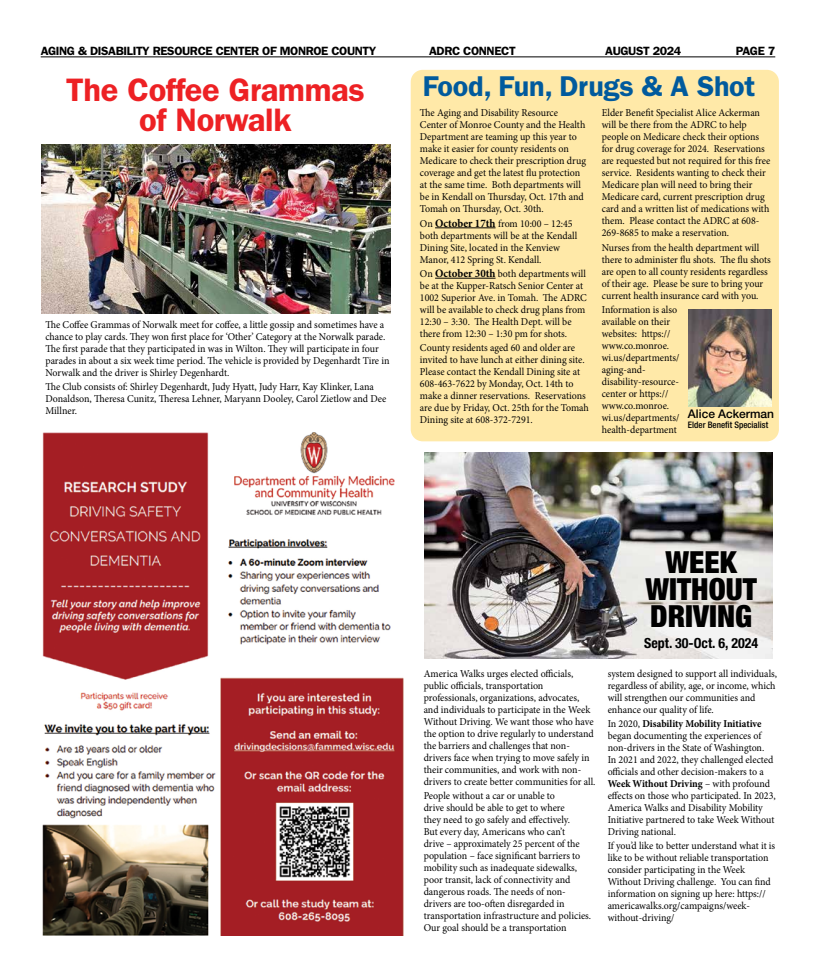
<style>
.page{position:relative;width:820px;height:972px;background:#fff}
.page>*{position:absolute;margin:0;border:0;box-sizing:border-box;transform-origin:0 0}
.t1{font:600 32.6px/30.5px "ITC Franklin Gothic Std";letter-spacing:-.01em;color:#ed2124;text-align:center}
.t2{font:900 condensed 30.5px/27.3px "Helvetica Neue LT Std";color:#000;text-align:center}
.t3{font:600 28.7px "ITC Franklin Gothic Std";letter-spacing:-.01em;color:#005a9d}
.t4{font:700 condensed 14px "Helvetica Neue LT Std";color:#000}
.t5{font:600 12px "ITC Franklin Gothic Std";letter-spacing:-.03em;color:#000}
.t6{font:500 12px "Helvetica Neue LT Std";color:#000}
.t7{font:10.5px/12px "Minion Pro";color:#000;scale:.95 1}
.t8{font:500 condensed 9px "Helvetica Neue LT Std";color:#000}
.s1{font-weight:700;font-size:11.5px}
.s2{font-weight:700}
</style>
<div class="page">
<hr style="left:41px;top:56px;width:734px;height:1px;background:#000">
<div style="left:410px;top:70px;width:368px;height:371px;background:#ffe9a8;border-radius:12px"></div>
<hr style="left:435px;top:228px;width:60px;height:1px;background:#000">
<hr style="left:435px;top:278px;width:60px;height:1px;background:#000">
<img style="left:42px;top:432px;width:361px;height:504px">
<img style="left:41px;top:144px;width:349px;height:169px">
<img style="left:424px;top:453px;width:347px;height:206px">
<img style="left:688px;top:310px;width:83px;height:96px">
<p class="t5" style="left:41px;top:44px;width:337px">AGING &amp; DISABILITY RESOURCE CENTER OF MONROE COUNTY</p>
<p class="t5" style="left:429px;top:44px;width:88px">ADRC CONNECT</p>
<p class="t5" style="left:605px;top:44px;width:78px">AUGUST 2024</p>
<p class="t5" style="left:735px;top:44px;width:41px">PAGE 7</p>
<h1 class="t1" style="left:66px;top:74px;width:300px">The Coffee Grammas of Norwalk</h1>
<p class="t7" style="left:45px;top:319px;width:364px">The Coffee Grammas of Norwalk meet for coffee, a little gossip and sometimes have a chance to play cards. They won first place for ‘Other’ Category at the Norwalk parade.<br>The first parade that they participated in was in Wilton. They will participate in four parades in about a six week time period. The vehicle is provided by Degenhardt Tire in Norwalk and the driver is Shirley Degenhardt.</p>
<p class="t7" style="left:45px;top:381px;width:360px">The Club consists of: Shirley Degenhardt, Judy Hyatt, Judy Harr, Kay Klinker, Lana<br>Donaldson, Theresa Cunitz, Theresa Lehner, Maryann Dooley, Carol Zietlow and Dee<br>Millner.</p>
<h3 class="t3" style="left:423px;top:70px;width:334px">Food, Fun, Drugs &amp; A Shot</h3>
<p class="t7" style="left:420px;top:107px;width:176px">The Aging and Disability Resource Center of Monroe County and the Health Department are teaming up this year to make it easier for county residents on Medicare to check their prescription drug coverage and get the latest flu protection at the same time. Both departments will be in Kendall on Thursday, Oct. 17th and Tomah on Thursday, Oct. 30th.</p>
<p class="t7" style="left:420px;top:217px;width:167px">On <span class="s1">October 17th</span> from 10:00 – 12:45 both departments will be at the Kendall Dining Site, located in the Kenview Manor, 412 Spring St. Kendall.</p>
<p class="t7" style="left:420px;top:268px;width:177px">On <span class="s1">October 30th</span> both departments will be at the Kupper-Ratsch Senior Center at 1002 Superior Ave. in Tomah. The ADRC will be available to check drug plans from 12:30 – 3:30. The Health Dept. will be there from 12:30 – 1:30 pm for shots.</p>
<p class="t7" style="left:420px;top:342px;width:179px">County residents aged 60 and older are invited to have lunch at either dining site.<br>Please contact the Kendall Dining site at 608-463-7622 by Monday, Oct. 14th to make a dinner reservations. Reservations are due by Friday, Oct. 25th for the Tomah Dining site at 608-372-7291.</p>
<p class="t7" style="left:601px;top:107px;width:179px">Elder Benefit Specialist Alice Ackerman will be there from the ADRC to help people on Medicare check their options for drug coverage for 2024. Reservations are requested but not required for this free service. Residents wanting to check their Medicare plan will need to bring their Medicare card, current prescription drug card and a written list of medications with them. Please contact the ADRC at 608- 269-8685 to make a reservation.</p>
<p class="t7" style="left:601px;top:241px;width:179px">Nurses from the health department will there to administer flu shots. The flu shots are open to all county residents regardless of their age. Please be sure to bring your current health insurance card with you.</p>
<p class="t7" style="left:601px;top:304px;width:83px">Information is also available on their websites: https:// www.co.monroe. wi.us/departments/ aging-and&shy;disability-resource&shy;center or https:// www.co.monroe. wi.us/departments/ health-department</p>
<p class="t6" style="left:687px;top:407px;width:88px">Alice Ackerman</p>
<p class="t8" style="left:687px;top:420px;width:82px">Elder Benefit Specialist</p>
<p class="t7" style="left:423px;top:667px;width:182px">America Walks urges elected officials, public officials, transportation professionals, organizations, advocates, and individuals to participate in the Week Without Driving. We want those who have the option to drive regularly to understand the barriers and challenges that non&shy;drivers face when trying to move safely in their communities, and work with non&shy;drivers to create better communities for all.</p>
<p class="t7" style="left:423px;top:790px;width:178px">People without a car or unable to<br>drive should be able to get to where<br>they need to go safely and effectively.<br>But every day, Americans who can’t<br>drive – approximately 25 percent of the population – face significant barriers to mobility such as inadequate sidewalks, poor transit, lack of connectivity and dangerous roads. The needs of non&shy;drivers are too-often disregarded in transportation infrastructure and policies.<br>Our goal should be a transportation</p>
<h2 class="t2" style="left:645px;top:548px;width:113px">WEEK<br>WITHOUT<br>DRIVING</h2>
<h3 class="t4" style="left:644px;top:635px;width:116px">Sept. 30-Oct. 6, 2024</h3>
<p class="t7" style="left:607px;top:667px;width:180px">system designed to support all individuals, regardless of ability, age, or income, which will strengthen our communities and enhance our quality of life.</p>
<p class="t7" style="left:607px;top:718px;width:178px">In 2020, <span class="s2">Disability Mobility Initiative </span>began documenting the experiences of non-drivers in the State of Washington.<br>In 2021 and 2022, they challenged elected officials and other decision-makers to a <span class="s2">Week Without Driving</span> – with profound effects on those who participated. In 2023, America Walks and Disability Mobility Initiative partnered to take Week Without Driving national.</p>
<p class="t7" style="left:607px;top:840px;width:178px">If you’d like to better understand what it is like to be without reliable transportation consider participating in the Week Without Driving challenge. You can find information on signing up here: https:// americawalks.org/campaigns/week&shy;without-driving/</p>
</div>
